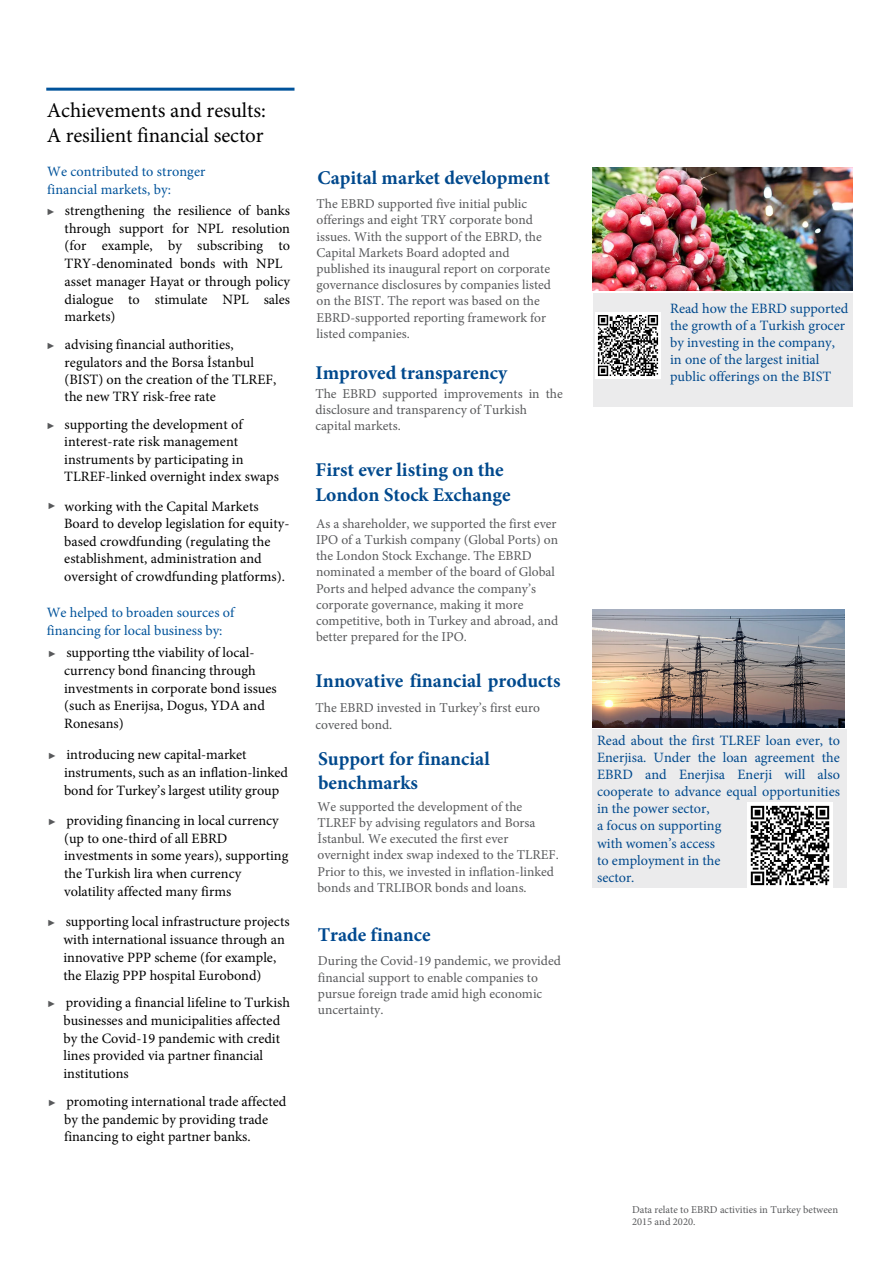
<style>
.page{position:relative;width:893px;height:1263px;background:#fff}
.page>*{position:absolute;margin:0;border:0;box-sizing:border-box;transform-origin:0 0}
.t1{font:21px/25.2px "Minion Pro";letter-spacing:-.005em;color:#000}
.t2{font:700 19.5px/25.7px "Minion Pro";color:#00498d}
.t3{font:700 19.5px "Minion Pro";color:#004990}
.t4{font:14.25px/17.7px "Minion Pro";color:#000}
.t5{font:14.25px/17.1px "Minion Pro";color:#00498d}
.t6{font:14.25px/18px "Minion Pro";color:#00539b}
.t7{font:13.5px/16.2px "Minion Pro";color:#58595b}
.t8{font:10.5px/12.6px "Minion Pro";color:#58595b}
.s1{font-family:"Arial";font-size:9px;color:#58595b}
</style>
<div class="page">
<div style="left:592px;top:729px;width:255px;height:159px;background:#ebebec"></div>
<hr style="left:46px;top:88px;width:248px;height:3px;background:#00539b">
<div style="left:593px;top:294px;width:259px;height:113px;background:#ebebec"></div>
<img style="left:593px;top:168px;width:260px;height:123px">
<img style="left:595px;top:313px;width:66px;height:65px">
<img style="left:593px;top:609px;width:251px;height:119px">
<img style="left:747px;top:803px;width:85px;height:85px">
<h1 class="t1" style="left:47px;top:98px;width:220px">Achievements and results:<br>A resilient financial sector</h1>
<p class="t6" style="left:47px;top:163px;width:160px">We contributed to stronger financial markets, by:</p>
<p class="t4" style="left:65px;top:202px;width:227px;text-indent:-18px"><span class="s1">►</span> strengthening the resilience of banks through support for NPL resolution (for example, by subscribing to<br>TRY-denominated bonds with NPL asset manager Hayat or through policy dialogue to stimulate NPL sales markets)</p>
<p class="t4" style="left:65px;top:336px;width:213px;text-indent:-18px"><span class="s1">►</span> advising financial authorities, regulators and the Borsa İstanbul (BIST) on the creation of the TLREF, the new TRY risk-free rate</p>
<p class="t4" style="left:64px;top:416px;width:216px;text-indent:-18px"><span class="s1">►</span> supporting the development of interest-rate risk management instruments by participating in TLREF-linked overnight index swaps</p>
<p class="t4" style="left:64px;top:497px;width:227px;text-indent:-17px"><span class="s1">►</span> working with the Capital Markets Board to develop legislation for equity&shy;based crowdfunding (regulating the establishment, administration and oversight of crowdfunding platforms).</p>
<p class="t6" style="left:47px;top:604px;width:189px">We helped to broaden sources of financing for local business by:</p>
<p class="t4" style="left:64px;top:644px;width:214px;text-indent:-16px"><span class="s1">►</span> supporting tthe viability of local&shy;currency bond financing through investments in corporate bond issues (such as Enerijsa, Dogus, YDA and<br>Ronesans)</p>
<p class="t4" style="left:64px;top:746px;width:225px;text-indent:-16px"><span class="s1">►</span> introducing new capital-market instruments, such as an inflation-linked bond for Turkey’s largest utility group</p>
<p class="t4" style="left:64px;top:811px;width:226px;text-indent:-16px"><span class="s1">►</span> providing financing in local currency (up to one-third of all EBRD investments in some years), supporting the Turkish lira when currency volatility affected many firms</p>
<p class="t4" style="left:63px;top:913px;width:228px;text-indent:-16px"><span class="s1">►</span> supporting local infrastructure projects with international issuance through an innovative PPP scheme (for example, the Elazig PPP hospital Eurobond)</p>
<p class="t4" style="left:63px;top:994px;width:228px;text-indent:-16px"><span class="s1">►</span> providing a financial lifeline to Turkish businesses and municipalities affected by the Covid-19 pandemic with credit lines provided via partner financial institutions</p>
<p class="t4" style="left:64px;top:1092px;width:224px;text-indent:-16px"><span class="s1">►</span> promoting international trade affected by the pandemic by providing trade financing to eight partner banks.</p>
<h2 class="t2" style="left:318px;top:165px;width:234px">Capital market development</h2>
<p class="t7" style="left:316px;top:196px;width:236px">The EBRD supported five initial public offerings and eight TRY corporate bond issues. With the support of the EBRD, the Capital Markets Board adopted and published its inaugural report on corporate governance disclosures by companies listed on the BIST. The report was based on the EBRD-supported reporting framework for listed companies.</p>
<h2 class="t2" style="left:315px;top:359px;width:193px">Improved transparency</h2>
<p class="t7" style="left:315px;top:385px;width:249px">The EBRD supported improvements in the disclosure and transparency of Turkish capital markets.</p>
<h2 class="t2" style="left:315px;top:456px;width:197px">First ever listing on the<br>London Stock Exchange</h2>
<p class="t7" style="left:316px;top:515px;width:244px">As a shareholder, we supported the first ever IPO of a Turkish company (Global Ports) on the London Stock Exchange. The EBRD nominated a member of the board of Global Ports and helped advance the company’s corporate governance, making it more competitive, both in Turkey and abroad, and better prepared for the IPO.</p>
<h2 class="t2" style="left:316px;top:668px;width:246px">Innovative financial products</h2>
<p class="t7" style="left:315px;top:700px;width:226px">The EBRD invested in Turkey’s first euro covered bond.</p>
<h2 class="t2" style="left:318px;top:747px;width:173px;line-height:23.5px">Support for financial benchmarks</h2>
<p class="t7" style="left:317px;top:798px;width:243px">We supported the development of the TLREF by advising regulators and Borsa İstanbul. We executed the first ever overnight index swap indexed to the TLREF.<br>Prior to this, we invested in inflation-linked bonds and TRLIBOR bonds and loans.</p>
<h2 class="t3" style="left:318px;top:920px;width:115px">Trade finance</h2>
<p class="t7" style="left:318px;top:953px;width:244px">During the Covid-19 pandemic, we provided financial support to enable companies to pursue foreign trade amid high economic uncertainty.</p>
<p class="t5" style="left:670px;top:300px;width:180px">Read how the EBRD supported the growth of a Turkish grocer by investing in the company, in one of the largest initial public offerings on the BIST</p>
<p class="t5" style="left:597px;top:732px;width:244px">Read about the first TLREF loan ever, to<br>Enerjisa. Under the loan agreement the<br>EBRD and Enerjisa Enerji will also cooperate to advance equal opportunities in the power sector,<br>a focus on supporting<br>with women’s access<br>to employment in the<br>sector.</p>
<p class="t8" style="left:632px;top:1203px;width:207px">Data relate to EBRD activities in Turkey between<br>2015 and 2020.</p>
</div>
